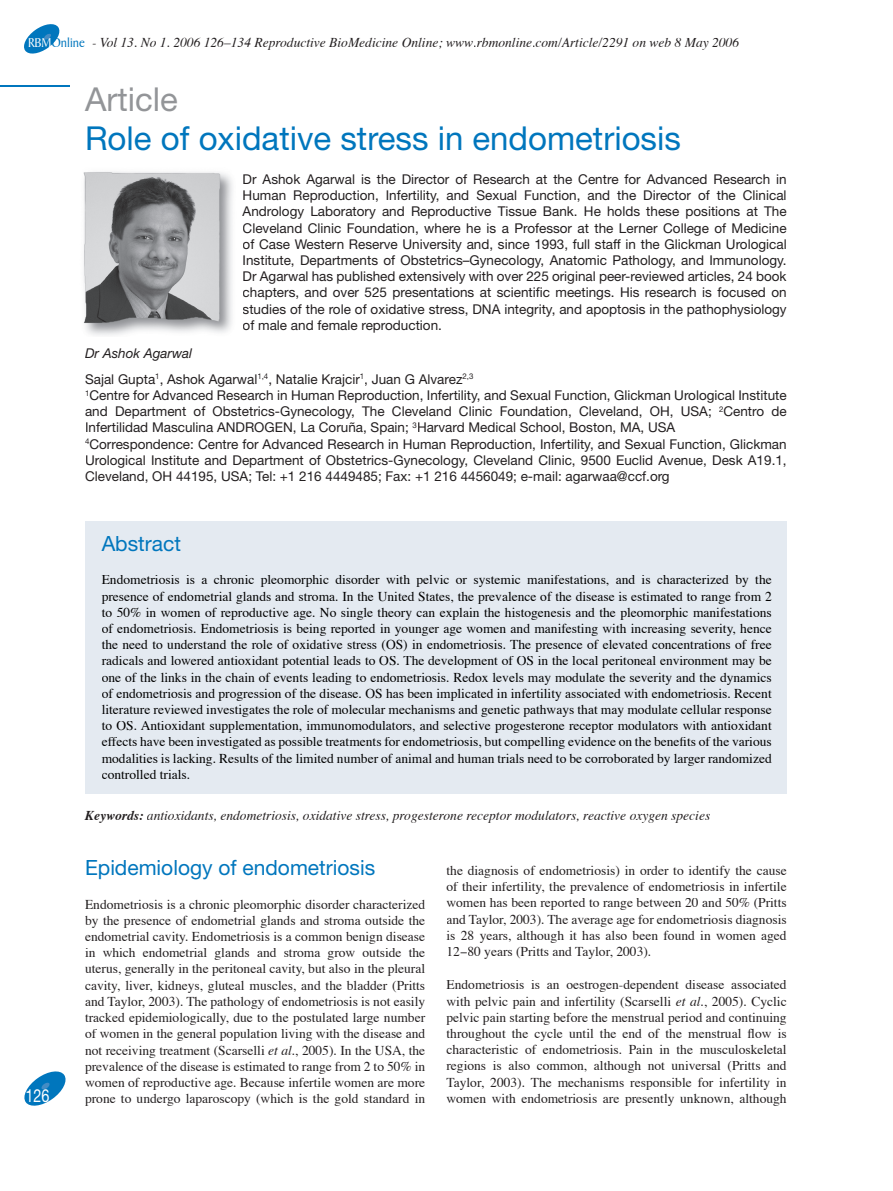
<style>
.page{position:relative;width:893px;height:1191px;background:#fff}
.page>*{position:absolute;margin:0;border:0;box-sizing:border-box;transform-origin:0 0}
.t1{font:33px "Helvetica Neue";color:#0076bd}
.t2{font:33px "Helvetica Neue";color:#939598}
.t3{font:21px "Helvetica Neue";color:#0076bd}
.t4{font:18px "Helvetica Neue";color:#fff;scale:.8 1}
.t5{font:13.5px/16.2px "Times";color:#231f20;text-align:justify}
.t6{font:13.5px/16.2px "Helvetica Neue";color:#231f20}
.t7{font:13.5px/16.2px "Times";color:#000;text-align:justify}
.t8{font:italic 13.5px "Times";color:#231f20}
.s1{font-family:"Baker Signet BT";font-style:normal;font-size:13.65px;color:#fff}
.s2{font-family:"Baker Signet BT";font-style:normal;font-size:13.65px;color:#0076bd}
.s3{font-style:normal}
.s4{font-style:italic}
.s5{font-weight:700}
</style>
<div class="page">
<svg style="left:24px;top:24px;width:36px;height:30px"></svg>
<hr style="left:0;top:85px;width:70px;height:1px;background:#0076bd">
<div style="left:85px;top:521px;width:702px;height:272px;background:#e4eaf1"></div>
<svg style="left:24px;top:1071px;width:42px;height:35px"></svg>
<img style="left:83px;top:172px;width:150px;height:163px">
<p class="t8" style="left:28px;top:34px;width:713px"><span class="s1">RBM</span><span class="s2">Online</span> - Vol 13<span class="s3">.</span> No 1<span class="s3">.</span> 2006 126–134 Reproductive BioMedicine Online; www<span class="s3">.</span>rbmonline<span class="s3">.</span>com/Article/2291 on web 8 May 2006</p>
<h1 class="t2" style="left:85px;top:79px;width:94px">Article</h1>
<h1 class="t1" style="left:85px;top:119px;width:597px">Role of oxidative stress in endometriosis</h1>
<p class="t6" style="left:243px;top:171px;width:546px;text-align:justify">Dr Ashok Agarwal is the Director of Research at the Centre for Advanced Research in Human Reproduction, Infertility, and Sexual Function, and the Director of the Clinical Andrology Laboratory and Reproductive Tissue Bank. He holds these positions at The Cleveland Clinic Foundation, where he is a Professor at the Lerner College of Medicine of Case Western Reserve University and, since 1993, full staff in the Glickman Urological Institute, Departments of Obstetrics–Gynecology, Anatomic Pathology, and Immunology.<br>Dr Agarwal has published extensively with over 225 original peer-reviewed articles, 24 book chapters, and over 525 presentations at scientific meetings. His research is focused on studies of the role of oxidative stress, DNA integrity, and apoptosis in the pathophysiology of male and female reproduction.</p>
<p class="t6" style="left:85px;top:340px;width:390px;line-height:25.5px"><span class="s4">Dr Ashok Agarwal<br></span>Sajal Gupta<sup>1</sup>, Ashok Agarwal<sup>1,4</sup>, Natalie Krajcir<sup>1</sup>, Juan G Alvarez<sup>2,3</sup></p>
<p class="t6" style="left:85px;top:387px;width:703px"><sup>1</sup>Centre for Advanced Research in Human Reproduction, Infertility, and Sexual Function, Glickman Urological Institute and Department of Obstetrics-Gynecology, The Cleveland Clinic Foundation, Cleveland, OH, USA; <sup>2</sup>Centro de Infertilidad Masculina ANDROGEN, La Coruña, Spain; <sup>3</sup>Harvard Medical School, Boston, MA, USA <sup>4</sup>Correspondence: Centre for Advanced Research in Human Reproduction, Infertility, and Sexual Function, Glickman Urological Institute and Department of Obstetrics-Gynecology, Cleveland Clinic, 9500 Euclid Avenue, Desk A19.1, Cleveland, OH 44195, USA; Tel: +1 216 4449485; Fax: +1 216 4456049; e-mail: agarwaa@ccf.org</p>
<h2 class="t3" style="left:102px;top:531px;width:81px">Abstract</h2>
<p class="t7" style="left:102px;top:572px;width:672px">Endometriosis is a chronic pleomorphic disorder with pelvic or systemic manifestations, and is characterized by the presence of endometrial glands and stroma. In the United States, the prevalence of the disease is estimated to range from 2 to 50% in women of reproductive age. No single theory can explain the histogenesis and the pleomorphic manifestations of endometriosis. Endometriosis is being reported in younger age women and manifesting with increasing severity, hence the need to understand the role of oxidative stress (OS) in endometriosis. The presence of elevated concentrations of free radicals and lowered antioxidant potential leads to OS. The development of OS in the local peritoneal environment may be one of the links in the chain of events leading to endometriosis. Redox levels may modulate the severity and the dynamics of endometriosis and progression of the disease. OS has been implicated in infertility associated with endometriosis. Recent literature reviewed investigates the role of molecular mechanisms and genetic pathways that may modulate cellular response to OS. Antioxidant supplementation, immunomodulators, and selective progesterone receptor modulators with antioxidant effects have been investigated as possible treatments for endometriosis, but compelling evidence on the benefits of the various modalities is lacking. Results of the limited number of animal and human trials need to be corroborated by larger randomized controlled trials.</p>
<p class="t8" style="left:85px;top:807px;width:627px"><span class="s5">Keywords:</span> antioxidants, endometriosis, oxidative stress, progesterone receptor modulators, reactive oxygen species</p>
<h2 class="t3" style="left:85px;top:855px;width:292px">Epidemiology of endometriosis</h2>
<p class="t5" style="left:85px;top:896px;width:342px">Endometriosis is a chronic pleomorphic disorder characterized by the presence of endometrial glands and stroma outside the endometrial cavity. Endometriosis is a common benign disease in which endometrial glands and stroma grow outside the uterus, generally in the peritoneal cavity, but also in the pleural cavity, liver, kidneys, gluteal muscles, and the bladder (Pritts and Taylor, 2003). The pathology of endometriosis is not easily tracked epidemiologically, due to the postulated large number of women in the general population living with the disease and not receiving treatment (Scarselli <span class="s4">et al</span>., 2005). In the USA, the prevalence of the disease is estimated to range from 2 to 50% in women of reproductive age. Because infertile women are more prone to undergo laparoscopy (which is the gold standard in</p>
<p class="t5" style="left:446px;top:863px;width:342px">the diagnosis of endometriosis) in order to identify the cause of their infertility, the prevalence of endometriosis in infertile women has been reported to range between 20 and 50% (Pritts and Taylor, 2003). The average age for endometriosis diagnosis is 28 years, although it has also been found in women aged 12−80 years (Pritts and Taylor, 2003).</p>
<p class="t5" style="left:446px;top:977px;width:342px">Endometriosis is an oestrogen-dependent disease associated with pelvic pain and infertility (Scarselli <span class="s4">et al</span>., 2005). Cyclic pelvic pain starting before the menstrual period and continuing throughout the cycle until the end of the menstrual flow is characteristic of endometriosis. Pain in the musculoskeletal regions is also common, although not universal (Pritts and Taylor, 2003). The mechanisms responsible for infertility in</p>
<h3 class="t4" style="left:26px;top:1084px;width:32px">126</h3>
<p class="t5" style="left:446px;top:1091px;width:342px">women with endometriosis are presently unknown, although</p>
</div>
